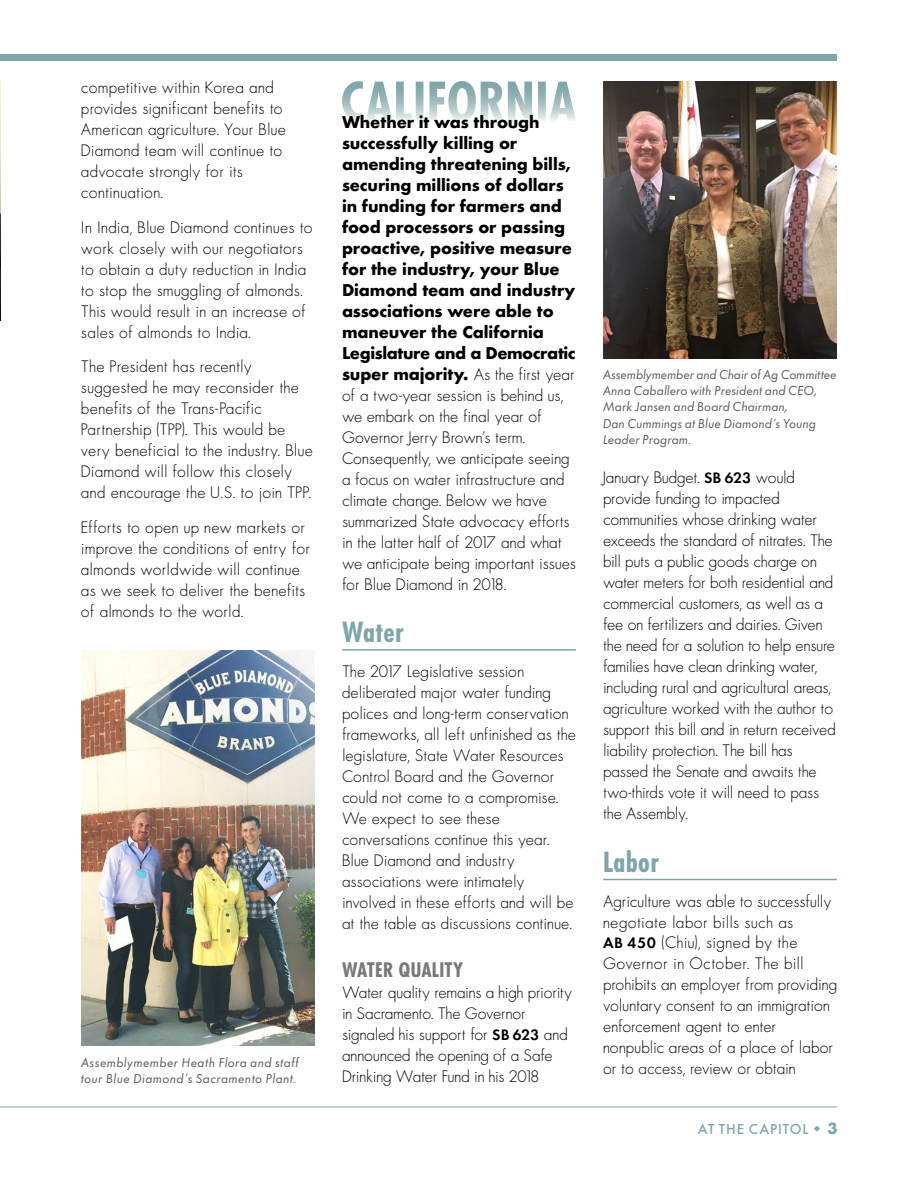
<style>
.page{position:relative;width:918px;height:1188px;background:#fff}
.page>*{position:absolute;margin:0;border:0;box-sizing:border-box;transform-origin:0 0}
.t1{font:700 condensed 27px "Futura";letter-spacing:.02em;color:#7ea6aa}
.t2{font:700 condensed 19.5px "Futura";letter-spacing:.01em;color:#77787b}
.t3{font:300 15.75px/21px "Futura";letter-spacing:.005em;color:#000}
.t4{font:15px "Futura Mdm";letter-spacing:.06em;color:#7ea6aa}
.t5{font:700 15px "Futura";color:#7ea6aa}
.t6{font:13.5px/16.2px "Futura Itlic";letter-spacing:.01em;color:#58595b}
.t7{font:13.5px/16.2px "Futura Itlic";letter-spacing:.035em;color:#58595b}
.s1{font-weight:700}
.s2{font-family:"Futura Bld";font-weight:400}
</style>
<div class="page">
<svg style="left:342px;top:81px;width:234px;height:40px"></svg>
<hr style="left:342px;top:649px;width:234px;height:2px;background:#7ea6aa">
<hr style="left:603px;top:879px;width:234px;height:1px;background:#7ea6aa">
<img style="left:0;top:81px;width:1px;height:240px">
<img style="left:81px;top:650px;width:234px;height:395px">
<img style="left:603px;top:81px;width:234px;height:278px">
<hr style="left:0;top:1107px;width:837px;height:1px;background:#7ea6aa">
<div style="left:0;top:54px;width:837px;height:7px;background:#7ea6aa"></div>
<p class="t3" style="left:81px;top:77px;width:207px">competitive within Korea and provides significant benefits to<br>American agriculture. Your Blue<br>Diamond team will continue to advocate strongly for its continuation.</p>
<p class="t3" style="left:81px;top:217px;width:233px">In India, Blue Diamond continues to work closely with our negotiators to obtain a duty reduction in India to stop the smuggling of almonds.<br>This would result in an increase of sales of almonds to India.</p>
<p class="t3" style="left:81px;top:356px;width:233px">The President has recently suggested he may reconsider the benefits of the Trans-Pacific<br>Partnership (TPP). This would be very beneficial to the industry. Blue<br>Diamond will follow this closely and encourage the U.S. to join TPP.</p>
<p class="t3" style="left:81px;top:516px;width:231px">Efforts to open up new markets or improve the conditions of entry for almonds worldwide will continue as we seek to deliver the benefits of almonds to the world.</p>
<p class="t7" style="left:81px;top:1056px;width:219px">Assemblymember Heath Flora and staff tour Blue Diamond’s Sacramento Plant.</p>
<p class="t3" style="left:342px;top:111px;width:235px"><span class="s1">Whether it was through successfully killing or amending threatening bills, securing millions of dollars in funding for farmers and food processors or passing proactive, positive measure for the industry, your Blue<br>Diamond team and industry associations were able to maneuver the California<br>Legislature and a Democratic super majority.</span> As the first year of a two-year session is behind us, we embark on the final year of<br>Governor Jerry Brown’s term.<br>Consequently, we anticipate seeing a focus on water infrastructure and climate change. Below we have summarized State advocacy efforts in the latter half of 2017 and what we anticipate being important issues for Blue Diamond in 2018.</p>
<h1 class="t1" style="left:342px;top:615px;width:63px">Water</h1>
<p class="t3" style="left:342px;top:661px;width:235px">The 2017 Legislative session deliberated major water funding polices and long-term conservation frameworks, all left unfinished as the legislature, State Water Resources<br>Control Board and the Governor could not come to a compromise.<br>We expect to see these conversations continue this year.<br>Blue Diamond and industry associations were intimately involved in these efforts and will be at the table as discussions continue.</p>
<p class="t2" style="left:342px;top:957px;width:123px">WATER QUALITY</p>
<p class="t3" style="left:342px;top:982px;width:232px">Water quality remains a high priority in Sacramento. The Governor signaled his support for <span class="s2">SB 623</span> and announced the opening of a Safe<br>Drinking Water Fund in his 2018</p>
<p class="t6" style="left:603px;top:368px;width:235px">Assemblymember and Chair of Ag Committee Anna Caballero with President and CEO, Mark Jansen and Board Chairman,<br>Dan Cummings at Blue Diamond’s Young Leader Program.</p>
<p class="t3" style="left:603px;top:467px;width:234px">January Budget. <span class="s2">SB 623</span> would provide funding to impacted communities whose drinking water exceeds the standard of nitrates. The bill puts a public goods charge on water meters for both residential and commercial customers, as well as a fee on fertilizers and dairies. Given the need for a solution to help ensure families have clean drinking water, including rural and agricultural areas, agriculture worked with the author to support this bill and in return received liability protection. The bill has passed the Senate and awaits the two-thirds vote it will need to pass the Assembly.</p>
<h1 class="t1" style="left:603px;top:845px;width:58px">Labor</h1>
<p class="t3" style="left:603px;top:890px;width:235px">Agriculture was able to successfully negotiate labor bills such as<br><span class="s2">AB 450</span> (Chiu), signed by the<br>Governor in October. The bill prohibits an employer from providing voluntary consent to an immigration enforcement agent to enter nonpublic areas of a place of labor or to access, review or obtain</p>
<p class="t4" style="left:698px;top:1119px;width:112px">AT THE CAPITOL</p>
<p class="t5" style="left:828px;top:1118px;width:12px">3</p>
</div>
